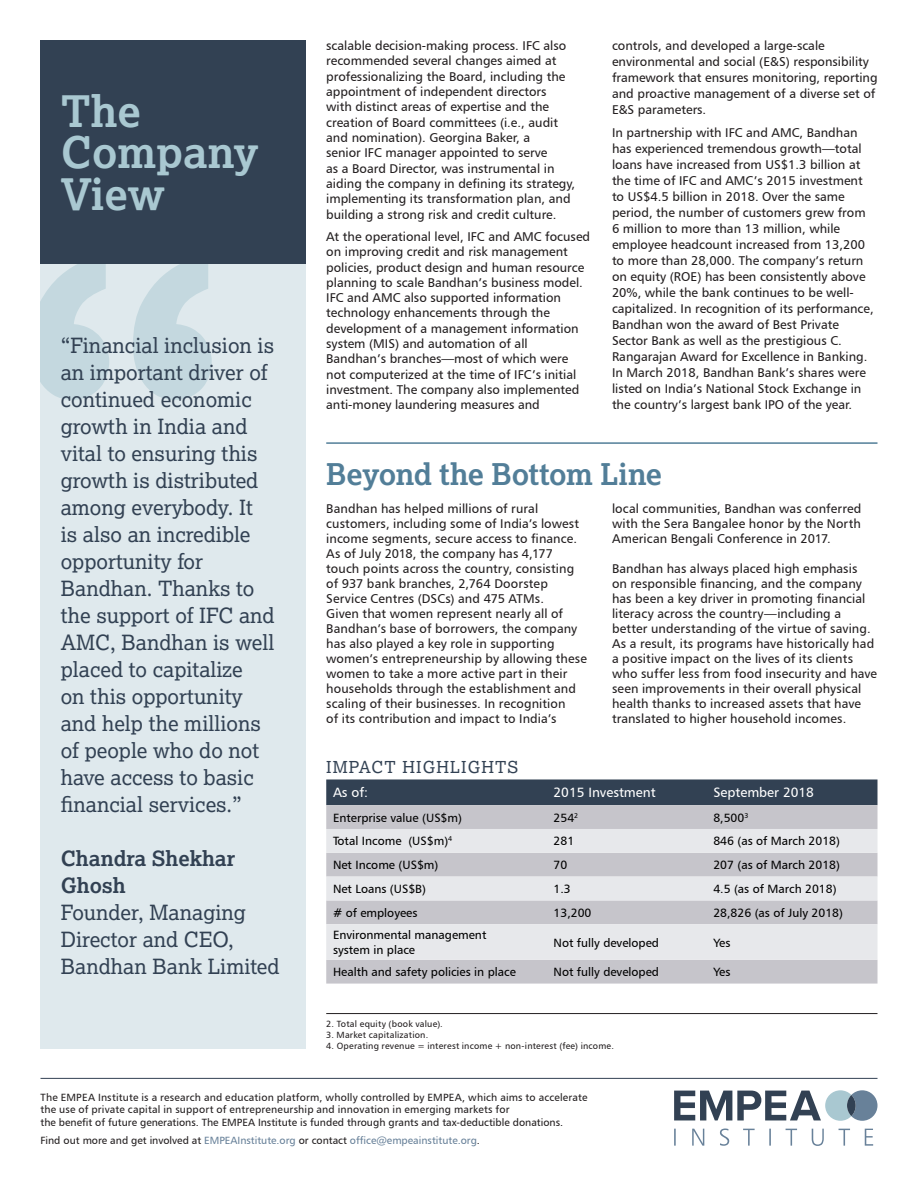
<style>
.page{position:relative;width:918px;height:1188px;background:#fff}
.page>*{position:absolute;margin:0;border:0;box-sizing:border-box;transform-origin:0 0}
.t1{font:700 43.5px "Lexia";color:#a9c8d1}
.t2{font:700 30px "Lexia";letter-spacing:-.015em;color:#527e98}
.t3{font:21px/27px "Lexia";color:#324153}
.t4{font:700 21px/27px "Lexia";color:#324153}
.t5{font:16.5px "Lexia";letter-spacing:.07em;color:#324153}
.t6{font:13.5px "Humanist 777 BT Roman B";color:#fff}
.t7{font:12.75px/15px "Humanist 777 BT Roman B";color:#231f20}
.t8{font:12px/14.4px "Humanist 777 BT Roman B";color:#000}
.t9{font:10.5px/12.6px "Humanist 777 BT Roman B";letter-spacing:.015em;color:#231f20}
.t10{font:10.5px "Humanist 777 BT Roman B";color:#688199}
.t11{font:9px "Humanist 777 BT Roman B";letter-spacing:.02em;color:#231f20}
.s1{color:#231f20}
</style>
<div class="page">
<div style="left:40px;top:40px;width:266px;height:1009px;background:#dfe9ed"></div>
<svg style="left:40px;top:264px;width:172px;height:136px"></svg>
<div style="left:40px;top:40px;width:266px;height:224px;background:#324153"></div>
<hr style="left:40px;top:1078px;width:838px;height:1px;background:#324153">
<svg style="left:674px;top:1090px;width:203px;height:31px"></svg>
<svg style="left:674px;top:1129px;width:199px;height:17px"></svg>
<div style="left:326px;top:779px;width:552px;height:26px;background:#324153"></div>
<div style="left:326px;top:805px;width:552px;height:179px;background:#c6c5cb"></div>
<svg style="left:326px;top:829px;width:552px;height:131px;background:#dbdbdf"></svg>
<hr style="left:326px;top:442px;width:552px;height:2px;background:#527e98">
<hr style="left:326px;top:1013px;width:552px;height:1px;background:#231f20">
<p class="t1" style="left:61px;top:84px;width:82px">The</p>
<p class="t1" style="left:61px;top:125px;width:199px">Company</p>
<p class="t1" style="left:61px;top:167px;width:105px">View</p>
<p class="t3" style="left:61px;top:331px;width:215px">“Financial inclusion is an important driver of continued economic growth in India and vital to ensuring this growth is distributed among everybody. It<br>is also an incredible opportunity for<br>Bandhan. Thanks to the support of IFC and<br>AMC, Bandhan is well placed to capitalize<br>on this opportunity and help the millions of people who do not have access to basic financial services.”</p>
<p class="t4" style="left:61px;top:844px;width:176px">Chandra Shekhar<br>Ghosh</p>
<p class="t3" style="left:61px;top:898px;width:220px">Founder, Managing<br>Director and CEO,<br>Bandhan Bank Limited</p>
<p class="t7" style="left:326px;top:38px;width:251px">scalable decision-making process. IFC also recommended several changes aimed at professionalizing the Board, including the appointment of independent directors with distinct areas of expertise and the creation of Board committees (i.e., audit and nomination). Georgina Baker, a<br>senior IFC manager appointed to serve<br>as a Board Director, was instrumental in aiding the company in defining its strategy, implementing its transformation plan, and building a strong risk and credit culture.</p>
<p class="t7" style="left:326px;top:229px;width:265px">At the operational level, IFC and AMC focused on improving credit and risk management policies, product design and human resource planning to scale Bandhan’s business model.<br>IFC and AMC also supported information technology enhancements through the development of a management information system (MIS) and automation of all Bandhan’s branches—most of which were not computerized at the time of IFC’s initial investment. The company also implemented anti-money laundering measures and</p>
<p class="t7" style="left:612px;top:37px;width:267px;line-height:16px">controls, and developed a large-scale environmental and social (E&amp;S) responsibility framework that ensures monitoring, reporting and proactive management of a diverse set of E&amp;S parameters.</p>
<p class="t7" style="left:612px;top:125px;width:263px;line-height:16px">In partnership with IFC and AMC, Bandhan has experienced tremendous growth—total loans have increased from US$1.3 billion at the time of IFC and AMC’s 2015 investment to US$4.5 billion in 2018. Over the same period, the number of customers grew from 6 million to more than 13 million, while employee headcount increased from 13,200 to more than 28,000. The company’s return on equity (ROE) has been consistently above 20%, while the bank continues to be well&shy;capitalized. In recognition of its performance, Bandhan won the award of Best Private Sector Bank as well as the prestigious C.<br>Rangarajan Award for Excellence in Banking.<br>In March 2018, Bandhan Bank’s shares were listed on India’s National Stock Exchange in the country’s largest bank IPO of the year.</p>
<p class="t2" style="left:326px;top:456px;width:337px">Beyond the Bottom Line</p>
<p class="t7" style="left:326px;top:501px;width:262px">Bandhan has helped millions of rural customers, including some of India’s lowest income segments, secure access to finance.<br>As of July 2018, the company has 4,177 touch points across the country, consisting of 937 bank branches, 2,764 Doorstep Service Centres (DSCs) and 475 ATMs.<br>Given that women represent nearly all of Bandhan’s base of borrowers, the company has also played a key role in supporting women’s entrepreneurship by allowing these women to take a more active part in their households through the establishment and scaling of their businesses. In recognition<br>of its contribution and impact to India’s</p>
<p class="t7" style="left:612px;top:501px;width:251px;text-align:justify">local communities, Bandhan was conferred with the Sera Bangalee honor by the North American Bengali Conference in 2017.</p>
<p class="t7" style="left:612px;top:561px;width:267px">Bandhan has always placed high emphasis<br>on responsible financing, and the company has been a key driver in promoting financial literacy across the country—including a better understanding of the virtue of saving.<br>As a result, its programs have historically had a positive impact on the lives of its clients who suffer less from food insecurity and have seen improvements in their overall physical health thanks to increased assets that have translated to higher household incomes.</p>
<p class="t5" style="left:326px;top:757px;width:194px">IMPACT HIGHLIGHTS</p>
<p class="t6" style="left:333px;top:784px;width:37px">As of:</p>
<p class="t6" style="left:554px;top:784px;width:104px">2015 Investment</p>
<p class="t6" style="left:713px;top:784px;width:102px">September 2018</p>
<p class="t8" style="left:333px;top:810px;width:131px">Enterprise value (US$m)</p>
<p class="t8" style="left:554px;top:810px;width:26px">254<sup>2</sup></p>
<p class="t8" style="left:713px;top:810px;width:37px">8,500<sup>3</sup></p>
<p class="t8" style="left:333px;top:834px;width:121px">Total Income (US$m)<sup>4</sup></p>
<p class="t8" style="left:554px;top:834px;width:22px">281</p>
<p class="t8" style="left:713px;top:834px;width:128px">846 (as of March 2018)</p>
<p class="t8" style="left:333px;top:858px;width:107px">Net Income (US$m)</p>
<p class="t8" style="left:554px;top:858px;width:15px">70</p>
<p class="t8" style="left:713px;top:858px;width:128px">207 (as of March 2018)</p>
<p class="t8" style="left:333px;top:881px;width:95px">Net Loans (US$B)</p>
<p class="t8" style="left:554px;top:881px;width:19px">1.3</p>
<p class="t8" style="left:713px;top:881px;width:125px">4.5 (as of March 2018)</p>
<p class="t8" style="left:333px;top:905px;width:86px"># of employees</p>
<p class="t8" style="left:554px;top:905px;width:39px">13,200</p>
<p class="t8" style="left:713px;top:905px;width:131px">28,826 (as of July 2018)</p>
<p class="t8" style="left:333px;top:928px;width:155px">Environmental management system in place</p>
<p class="t8" style="left:554px;top:935px;width:107px">Not fully developed</p>
<p class="t8" style="left:713px;top:935px;width:19px">Yes</p>
<p class="t8" style="left:333px;top:965px;width:185px">Health and safety policies in place</p>
<p class="t8" style="left:554px;top:965px;width:107px">Not fully developed</p>
<p class="t8" style="left:713px;top:965px;width:19px">Yes</p>
<p class="t11" style="left:326px;top:1019px;width:118px">2. Total equity (book value).</p>
<p class="t11" style="left:326px;top:1030px;width:104px">3. Market capitalization.</p>
<p class="t11" style="left:326px;top:1040px;width:289px">4. Operating revenue = interest income + non-interest (fee) income.</p>
<p class="t9" style="left:40px;top:1091px;width:549px">The EMPEA Institute is a research and education platform, wholly controlled by EMPEA, which aims to accelerate the use of private capital in support of entrepreneurship and innovation in emerging markets for<br>the benefit of future generations. The EMPEA Institute is funded through grants and tax-deductible donations.</p>
<p class="t10" style="left:40px;top:1133px;width:441px"><span class="s1">Find out more and get involved at</span> EMPEAInstitute.org <span class="s1">or contact</span> office@empeainstitute.org<span class="s1">.</span></p>
</div>
